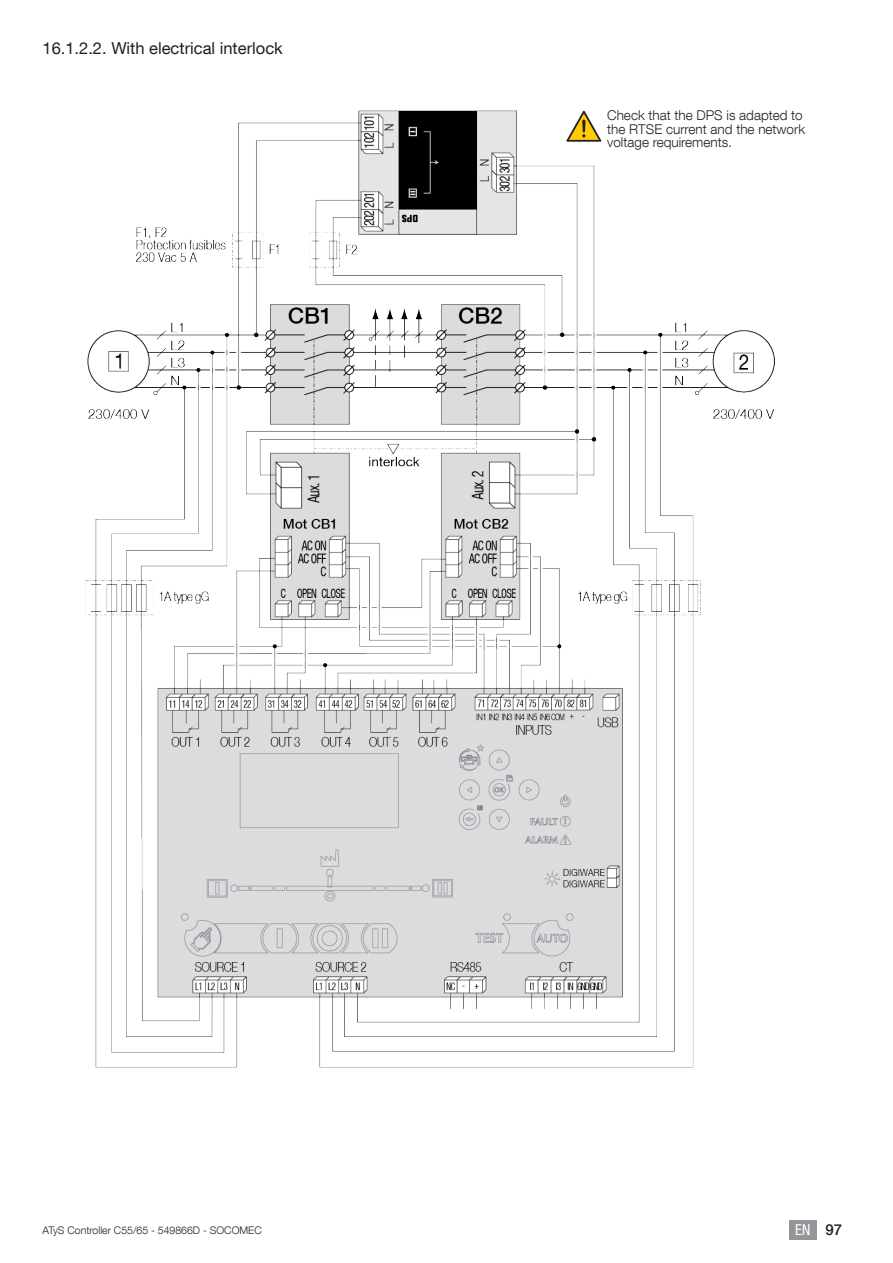
<style>
.page{position:relative;width:893px;height:1263px;background:#fff}
.page>*{position:absolute;margin:0;border:0;box-sizing:border-box;transform-origin:0 0}
.t1{font:16.5px "Helvetica Neue LT Com";color:#231f20}
.t2{font:condensed 15px "Helvetica Neue LT Com";color:#fff}
.t3{font:300 13.5px/13.5px "Helvetica Neue LT Com";color:#231f20}
.t4{font:300 10.5px "Helvetica Neue LT Com";color:#231f20}
.s1{font-weight:500;font-stretch:normal;color:#231f20}
</style>
<div class="page">
<div style="left:789px;top:1220px;width:28px;height:19px;background:#939598"></div>
<img style="left:85px;top:111px;width:689px;height:956px">
<svg style="left:566px;top:111px;width:35px;height:31px"></svg>
<p class="t1" style="left:43px;top:38px;width:242px">16.1.2.2. With electrical interlock</p>
<p class="t3" style="left:607px;top:109px;width:199px">Check that the DPS is adapted to the RTSE current and the network voltage requirements.</p>
<p class="t4" style="left:43px;top:1223px;width:221px">ATyS Controller C55/65 - 549866D - SOCOMEC</p>
<p class="t2" style="left:795px;top:1221px;width:48px">EN <span class="s1">97</span></p>
</div>
